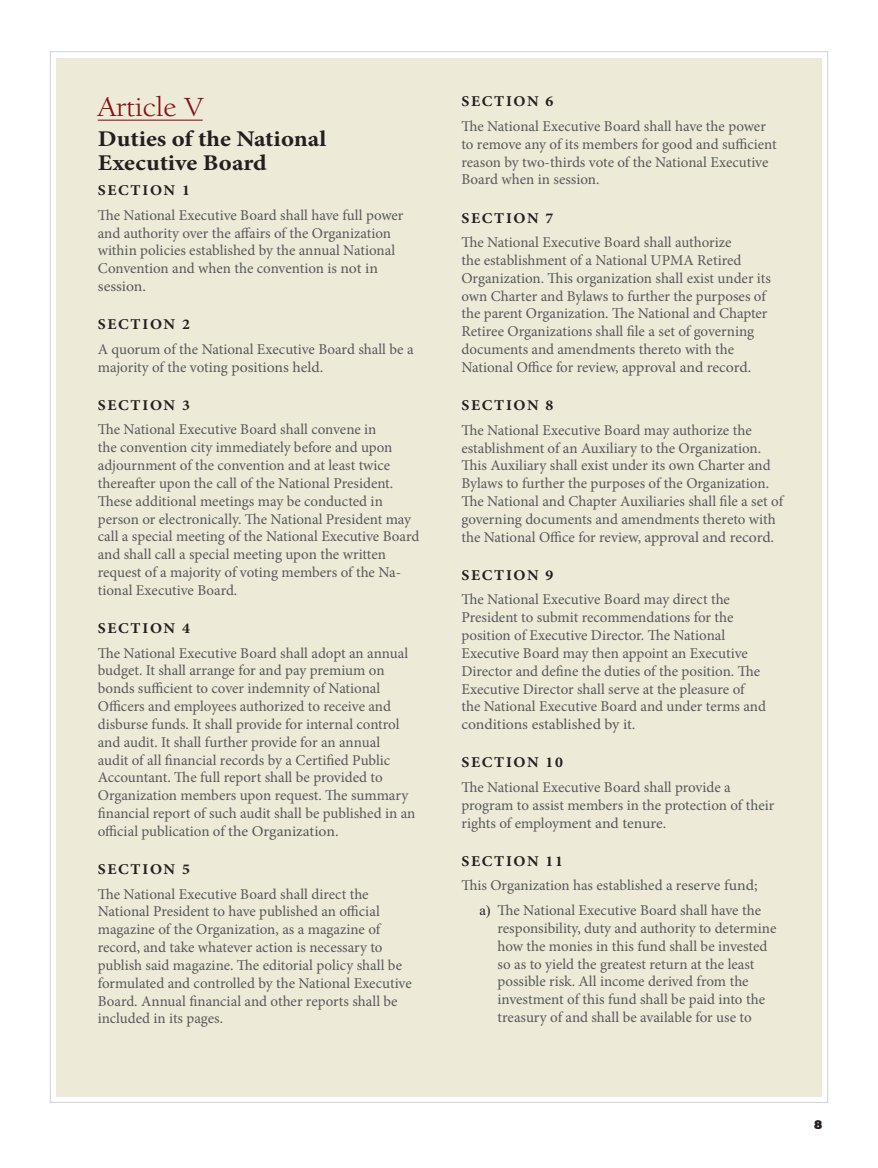
<style>
.page{position:relative;width:878px;height:1168px;background:#fff}
.page>*{position:absolute;margin:0;border:0;box-sizing:border-box;transform-origin:0 0}
.Heading_2{font:28.5px "ITC Berkeley Old Style Book";color:#840f12;scale:1.1 1}
.Heading_3{font:700 22.5px/24px "Minion Pro";color:#231f20;scale:1.1 1}
.Body_Text{font:15px/17.9px "Minion Pro";color:#57585a}
.Heading_4{font:700 15px "Minion Pro";letter-spacing:.11em;color:#231f20;scale:1.05 1}
.t1{font:900 12px "Montserrat";color:#231f20}
.s1{font-family:"Times New Roman";font-size:14.25px;color:#231f20}
</style>
<div class="page">
<div style="left:56px;top:58px;width:765px;height:1038px;background:#edead8"></div>
<hr style="left:98px;top:120px;width:105px;height:1px;background:#840f12">
<p class="Heading_2" style="left:98px;top:90px;width:97px">Article V</p>
<p class="Heading_3" style="left:98px;top:127px;width:209px">Duties of the National<br>Executive Board</p>
<p class="Heading_4" style="left:98px;top:180px;width:89px">SECTION 1</p>
<p class="Body_Text" style="left:98px;top:206px;width:307px">The National Executive Board shall have full power and authority over the affairs of the Organization within policies established by the annual National Convention and when the convention is not in session.</p>
<p class="Heading_4" style="left:98px;top:314px;width:89px">SECTION 2</p>
<p class="Body_Text" style="left:98px;top:340px;width:317px">A quorum of the National Executive Board shall be a majority of the voting positions held.</p>
<p class="Heading_4" style="left:98px;top:394px;width:89px">SECTION 3</p>
<p class="Body_Text" style="left:98px;top:421px;width:323px">The National Executive Board shall convene in<br>the convention city immediately before and upon adjournment of the convention and at least twice thereafter upon the call of the National President.<br>These additional meetings may be conducted in person or electronically. The National President may call a special meeting of the National Executive Board and shall call a special meeting upon the written request of a majority of voting members of the Na&shy;tional Executive Board.</p>
<p class="Heading_4" style="left:98px;top:618px;width:89px">SECTION 4</p>
<p class="Body_Text" style="left:98px;top:644px;width:319px">The National Executive Board shall adopt an annual budget. It shall arrange for and pay premium on bonds sufficient to cover indemnity of National Officers and employees authorized to receive and disburse funds. It shall provide for internal control and audit. It shall further provide for an annual<br>audit of all financial records by a Certified Public Accountant. The full report shall be provided to Organization members upon request. The summary financial report of such audit shall be published in an official publication of the Organization.</p>
<p class="Heading_4" style="left:98px;top:859px;width:89px">SECTION 5</p>
<p class="Body_Text" style="left:98px;top:885px;width:315px">The National Executive Board shall direct the National President to have published an official magazine of the Organization, as a magazine of record, and take whatever action is necessary to publish said magazine. The editorial policy shall be formulated and controlled by the National Executive Board. Annual financial and other reports shall be included in its pages.</p>
<p class="Heading_4" style="left:461px;top:91px;width:89px">SECTION 6</p>
<p class="Body_Text" style="left:461px;top:117px;width:317px">The National Executive Board shall have the power to remove any of its members for good and sufficient reason by two-thirds vote of the National Executive Board when in session.</p>
<p class="Heading_4" style="left:461px;top:207px;width:89px">SECTION 7</p>
<p class="Body_Text" style="left:461px;top:234px;width:311px">The National Executive Board shall authorize<br>the establishment of a National UPMA Retired Organization. This organization shall exist under its own Charter and Bylaws to further the purposes of the parent Organization. The National and Chapter Retiree Organizations shall file a set of governing documents and amendments thereto with the National Office for review, approval and record.</p>
<p class="Heading_4" style="left:461px;top:395px;width:89px">SECTION 8</p>
<p class="Body_Text" style="left:461px;top:421px;width:323px">The National Executive Board may authorize the establishment of an Auxiliary to the Organization.<br>This Auxiliary shall exist under its own Charter and Bylaws to further the purposes of the Organization.<br>The National and Chapter Auxiliaries shall file a set of governing documents and amendments thereto with the National Office for review, approval and record.</p>
<p class="Heading_4" style="left:461px;top:564px;width:89px">SECTION 9</p>
<p class="Body_Text" style="left:461px;top:591px;width:306px">The National Executive Board may direct the President to submit recommendations for the position of Executive Director. The National Executive Board may then appoint an Executive Director and define the duties of the position. The Executive Director shall serve at the pleasure of the National Executive Board and under terms and conditions established by it.</p>
<p class="Heading_4" style="left:461px;top:752px;width:98px">SECTION 10</p>
<p class="Body_Text" style="left:461px;top:778px;width:314px">The National Executive Board shall provide a program to assist members in the protection of their rights of employment and tenure.</p>
<p class="Heading_4" style="left:461px;top:850px;width:98px">SECTION 11</p>
<p class="Body_Text" style="left:461px;top:877px;width:298px">This Organization has established a reserve fund;</p>
<p class="Body_Text" style="left:497px;top:901px;width:280px;text-indent:-18px"><span class="s1">a)</span> The National Executive Board shall have the responsibility, duty and authority to determine how the monies in this fund shall be invested so as to yield the greatest return at the least possible risk. All income derived from the investment of this fund shall be paid into the treasury of and shall be available for use to</p>
<p class="t1" style="left:814px;top:1116px;width:10px">8</p>
</div>
